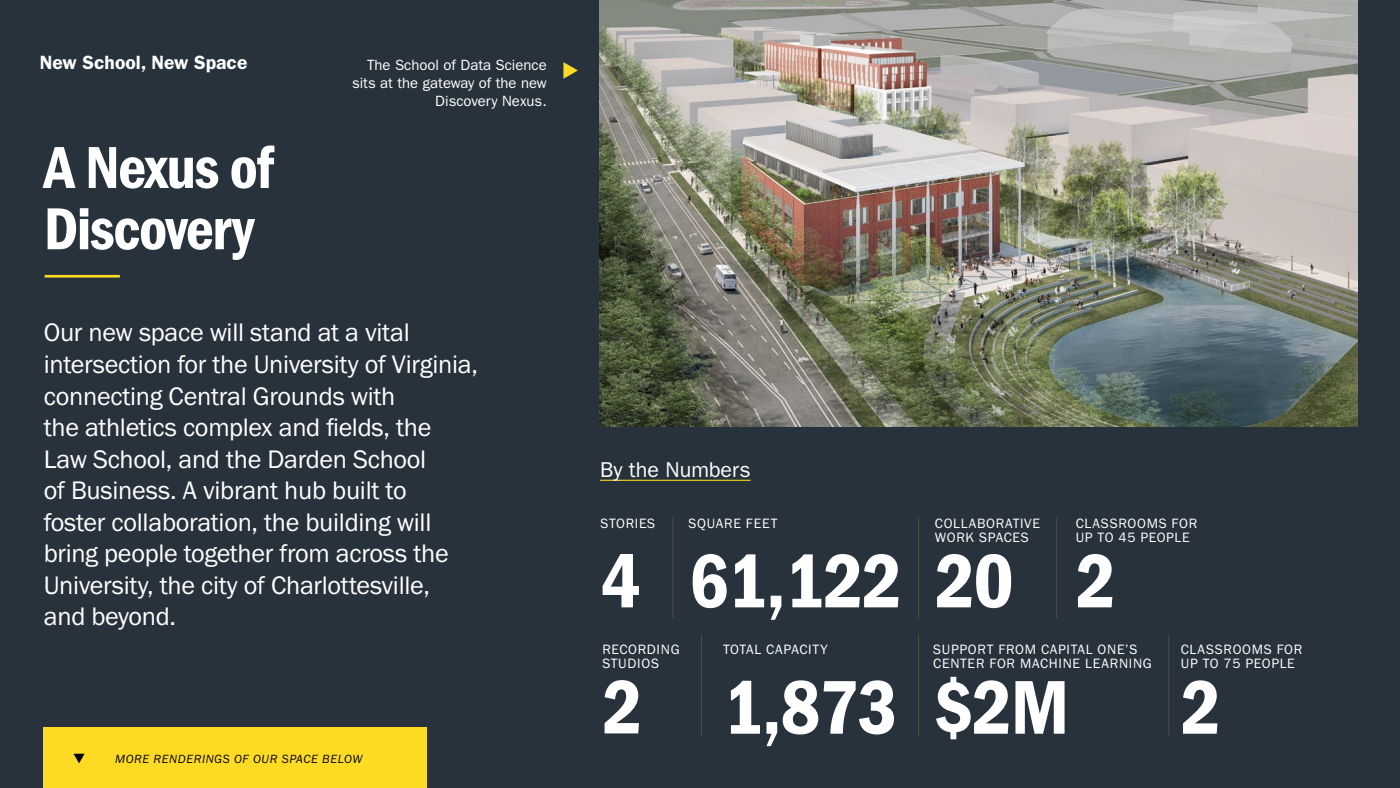
<style>
.page{position:relative;width:1400px;height:788px;background:#27323d}
.page>*{position:absolute;margin:0;border:0;box-sizing:border-box;transform-origin:0 0}
.t1{font:78.75px "Franklin Gothic URW Con Dem";letter-spacing:-.02em;color:#fff}
.t2{font:61.25px/61.2px "Franklin Gothic URW Con Dem";letter-spacing:-.025em;color:#fff}
.t3{font:26.25px/31.5px "Franklin Gothic URW Boo";letter-spacing:-.01em;color:#fff}
.t4{font:21.53px "Franklin Gothic";color:#fff}
.t5{font:600 19.25px "Franklin Gothic";color:#fff}
.t6{font:14.88px/17.8px "Franklin Gothic";color:#fff;text-align:right}
.t7{font:14px/14px "Franklin Gothic URW Boo";letter-spacing:.05em;color:#fff}
.t8{font:12.25px "Franklin Gothic URW Boo Ita";letter-spacing:.05em;color:#000}
</style>
<div class="page">
<img style="left:600px;top:0;width:757px;height:426px">
<hr style="left:600px;top:479px;width:151px;height:2px;background:#fdda24">
<hr style="left:45px;top:275px;width:75px;height:2px;background:#fdda24">
<div style="left:44px;top:727px;width:383px;height:61px;background:#fdda24"></div>
<svg style="left:73px;top:753px;width:12px;height:10px"></svg>
<svg style="left:563px;top:62px;width:15px;height:17px"></svg>
<hr style="left:673px;top:517px;width:1px;height:101px;background:#4d4d4d">
<hr style="left:701px;top:634px;width:1px;height:101px;background:#4d4d4d">
<hr style="left:918px;top:634px;width:1px;height:101px;background:#4d4d4d">
<hr style="left:1169px;top:634px;width:1px;height:101px;background:#4d4d4d">
<hr style="left:918px;top:517px;width:1px;height:101px;background:#4d4d4d">
<hr style="left:1056px;top:517px;width:1px;height:101px;background:#4d4d4d">
<p class="t5" style="left:40px;top:51px;width:209px">New School, New Space</p>
<h2 class="t2" style="left:44px;top:134px;width:232px">A Nexus of<br>Discovery</h2>
<p class="t6" style="left:352px;top:56px;width:196px">The School of Data Science sits at the gateway of the new<br>Discovery Nexus.</p>
<p class="t3" style="left:44px;top:316px;width:436px">Our new space will stand at a vital intersection for the University of Virginia, connecting Central Grounds with<br>the athletics complex and fields, the Law School, and the Darden School<br>of Business. A vibrant hub built to<br>foster collaboration, the building will bring people together from across the University, the city of Charlottesville, and beyond.</p>
<p class="t8" style="left:115px;top:751px;width:249px">MORE RENDERINGS OF OUR SPACE BELOW</p>
<p class="t4" style="left:600px;top:457px;width:152px">By the Numbers</p>
<p class="t7" style="left:601px;top:515px;width:56px">STORIES</p>
<h1 class="t1" style="left:601px;top:528px;width:42px">4</h1>
<p class="t7" style="left:602px;top:641px;width:79px">RECORDING<br>STUDIOS</p>
<h1 class="t1" style="left:602px;top:654px;width:42px">2</h1>
<p class="t7" style="left:689px;top:515px;width:90px">SQUARE FEET</p>
<p class="t7" style="left:935px;top:515px;width:107px">COLLABORATIVE<br>WORK SPACES</p>
<h1 class="t1" style="left:689px;top:528px;width:327px">61,122 20</h1>
<p class="t7" style="left:1076px;top:515px;width:123px">CLASSROOMS FOR<br>UP TO 45 PEOPLE</p>
<h1 class="t1" style="left:1076px;top:528px;width:42px">2</h1>
<p class="t7" style="left:1181px;top:642px;width:123px">CLASSROOMS FOR<br>UP TO 75 PEOPLE</p>
<h1 class="t1" style="left:1181px;top:654px;width:42px">2</h1>
<p class="t7" style="left:723px;top:642px;width:106px">TOTAL CAPACITY</p>
<h1 class="t1" style="left:723px;top:654px;width:348px">1,873 $2M</h1>
<p class="t7" style="left:933px;top:642px;width:220px">SUPPORT FROM CAPITAL ONE’S<br>CENTER FOR MACHINE LEARNING</p>
</div>
